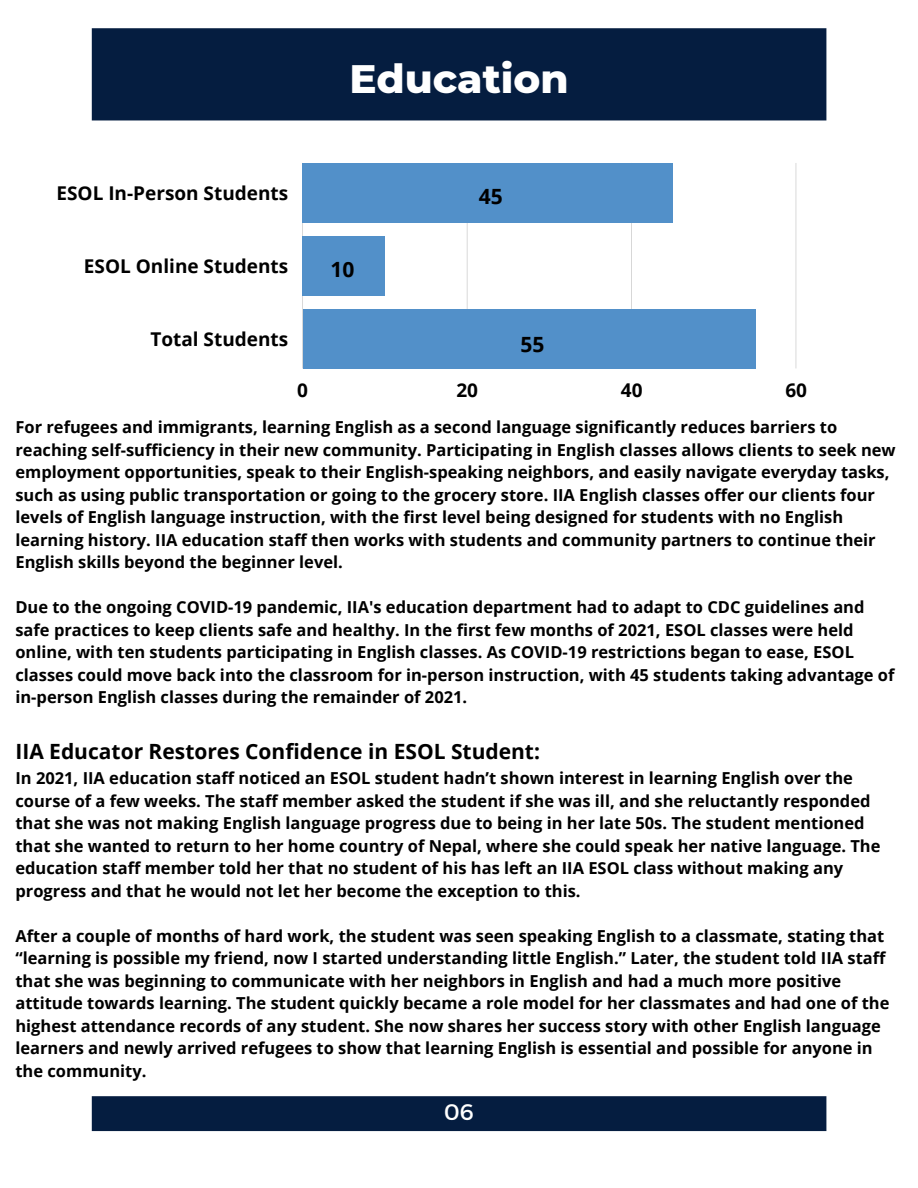
<style>
.page{position:relative;width:918px;height:1188px;background:#fff}
.page>*{position:absolute;margin:0;border:0;box-sizing:border-box;transform-origin:0 0}
.t1{font:800 40.5px "Montserrat";color:#fff}
.t2{font:22.5px "Montserrat";color:#fff}
.t3{font:700 21px "Open Sans";color:#000}
.t4{font:700 19.05px "Open Sans";color:#000}
.t5{font:700 16.5px/22.5px "Open Sans";color:#000}
</style>
<div class="page">
<div style="left:92px;top:28px;width:734px;height:92px;background:#051d40"></div>
<div style="left:92px;top:1096px;width:734px;height:35px;background:#051d40"></div>
<hr style="left:302px;top:163px;width:1px;height:205px;background:#000">
<hr style="left:467px;top:163px;width:1px;height:205px;background:#000">
<hr style="left:631px;top:163px;width:1px;height:205px;background:#000">
<hr style="left:796px;top:163px;width:1px;height:205px;background:#000">
<div style="left:303px;top:163px;width:370px;height:60px;background:#5290c9"></div>
<div style="left:303px;top:236px;width:82px;height:60px;background:#5290c9"></div>
<div style="left:303px;top:309px;width:452px;height:59px;background:#5290c9"></div>
<h1 class="t1" style="left:349px;top:54px;width:221px">Education</h1>
<p class="t4" style="left:56px;top:180px;width:233px">ESOL In-Person Students</p>
<p class="t4" style="left:84px;top:253px;width:206px">ESOL Online Students</p>
<p class="t3" style="left:331px;top:254px;width:25px">10</p>
<p class="t3" style="left:479px;top:182px;width:25px">45</p>
<p class="t4" style="left:150px;top:326px;width:139px">Total Students</p>
<p class="t3" style="left:521px;top:329px;width:25px">55</p>
<p class="t4" style="left:297px;top:376px;width:12px">0</p>
<p class="t4" style="left:456px;top:376px;width:23px">20</p>
<p class="t4" style="left:621px;top:376px;width:23px">40</p>
<p class="t4" style="left:785px;top:376px;width:23px">60</p>
<p class="t5" style="left:15px;top:416px;width:882px">For refugees and immigrants, learning English as a second language significantly reduces barriers to reaching self-sufficiency in their new community. Participating in English classes allows clients to seek new employment opportunities, speak to their English-speaking neighbors, and easily navigate everyday tasks, such as using public transportation or going to the grocery store. IIA English classes offer our clients four levels of English language instruction, with the first level being designed for students with no English learning history. IIA education staff then works with students and community partners to continue their English skills beyond the beginner level.</p>
<p class="t5" style="left:15px;top:596px;width:881px">Due to the ongoing COVID-19 pandemic, IIA's education department had to adapt to CDC guidelines and safe practices to keep clients safe and healthy. In the first few months of 2021, ESOL classes were held online, with ten students participating in English classes. As COVID-19 restrictions began to ease, ESOL classes could move back into the classroom for in-person instruction, with 45 students taking advantage of in-person English classes during the remainder of 2021.</p>
<p class="t3" style="left:15px;top:737px;width:526px">IIA Educator Restores Confidence in ESOL Student:</p>
<p class="t5" style="left:15px;top:767px;width:867px">In 2021, IIA education staff noticed an ESOL student hadn’t shown interest in learning English over the course of a few weeks. The staff member asked the student if she was ill, and she reluctantly responded that she was not making English language progress due to being in her late 50s. The student mentioned that she wanted to return to her home country of Nepal, where she could speak her native language. The education staff member told her that no student of his has left an IIA ESOL class without making any progress and that he would not let her become the exception to this.</p>
<p class="t5" style="left:15px;top:924px;width:876px">After a couple of months of hard work, the student was seen speaking English to a classmate, stating that “learning is possible my friend, now I started understanding little English.” Later, the student told IIA staff that she was beginning to communicate with her neighbors in English and had a much more positive attitude towards learning. The student quickly became a role model for her classmates and had one of the highest attendance records of any student. She now shares her success story with other English language learners and newly arrived refugees to show that learning English is essential and possible for anyone in the community.</p>
<h2 class="t2" style="left:444px;top:1097px;width:31px">06</h2>
</div>
